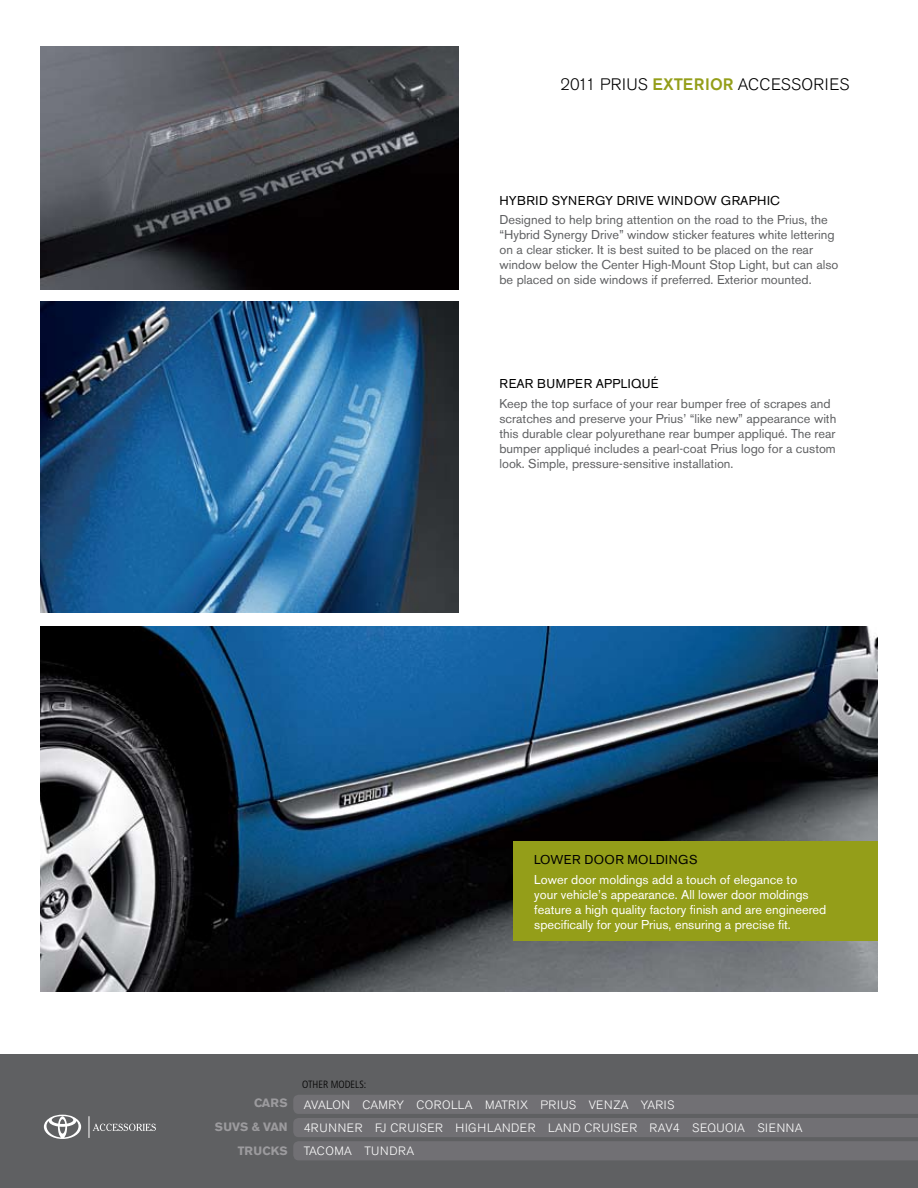
<style>
.page{position:relative;width:918px;height:1188px;background:#fff}
.page>*{position:absolute;margin:0;border:0;box-sizing:border-box;transform-origin:0 0}
.t1{font:300 16.5px "Akzidenz Grotesk BE";letter-spacing:.02em;color:#000}
.t2{font:12.75px/15px "Akzidenz Grotesk BE";color:#5f6062}
.t3{font:12.75px/15px "Akzidenz Grotesk BE";color:#fff}
.t4{font:12.75px "Akzidenz Grotesk BE";letter-spacing:.03em;color:#000}
.t5{font:300 12px/22.8px "Akzidenz Grotesk BE";letter-spacing:.04em;color:#fff}
.t6{font:700 12px/24px "Akzidenz Grotesk BE";color:#9c9b9e;text-align:right}
.t7{font:300 condensed 10.5px "Frutiger";color:#000}
.s1{font-weight:500;color:#949e19}
</style>
<div class="page">
<div style="left:0;top:1055px;width:918px;height:133px;background:#5f6062"></div>
<svg style="left:293px;top:1095px;width:625px;height:65px"></svg>
<svg style="left:89px;top:1116px;width:67px;height:22px"></svg>
<svg style="left:44px;top:1115px;width:37px;height:24px"></svg>
<img style="left:40px;top:46px;width:419px;height:243px">
<img style="left:40px;top:302px;width:419px;height:311px">
<img style="left:40px;top:626px;width:838px;height:366px">
<div style="left:513px;top:841px;width:365px;height:100px;background:#949e19"></div>
<p class="t1" style="left:560px;top:75px;width:290px">2011 PRIUS <span class="s1">EXTERIOR</span> ACCESSORIES</p>
<p class="t4" style="left:500px;top:193px;width:26px">Hybrid</p>
<p class="t4" style="left:552px;top:193px;width:179px">Synergy Drive Window Graphic</p>
<p class="t2" style="left:500px;top:212px;width:340px">Designed to help bring attention on the road to the Prius, the “Hybrid Synergy Drive” window sticker features white lettering on a clear sticker. It is best suited to be placed on the rear window below the Center High-Mount Stop Light, but can also be placed on side windows if preferred. Exterior mounted.</p>
<p class="t4" style="left:500px;top:376px;width:58px">Rear Bump</p>
<p class="t4" style="left:575px;top:376px;width:85px">er Appliqué</p>
<p class="t2" style="left:500px;top:396px;width:338px">Keep the top surface of your rear bumper free of scrapes and scratches and preserve your Prius’ “like new” appearance with this durable clear polyurethane rear bumper appliqué. The rear bumper appliqué includes a pearl-coat Prius logo for a custom look. Simple, pressure-sensitive installation.</p>
<p class="t7" style="left:302px;top:1079px;width:66px">OTHER MODELS:</p>
<p class="t4" style="left:534px;top:852px;width:162px">Lower Door Moldi ngs</p>
<p class="t3" style="left:534px;top:872px;width:294px">Lower door moldings add a touch of elegance to<br>your vehicle’s appearance. All lower door moldings feature a high quality factory finish and are engineered specifically for your Prius, ensuring a precise fit.</p>
<p class="t6" style="left:215px;top:1091px;width:74px">CARS<br>SUVS &amp; VAN<br>TRUCKS</p>
<p class="t5" style="left:304px;top:1094px;width:372px">AVALON CAMRY COROLLA MATRIX PRIUS VENZA YARIS<br>4RUNNER FJ CRUISER HIGH LANDER LAND CRUISER RAV</p>
<p class="t5" style="left:673px;top:1116px;width:131px">4 SEQUOIA SIENNA</p>
<p class="t5" style="left:304px;top:1139px;width:112px">TACOMA TUNDRA</p>
</div>
